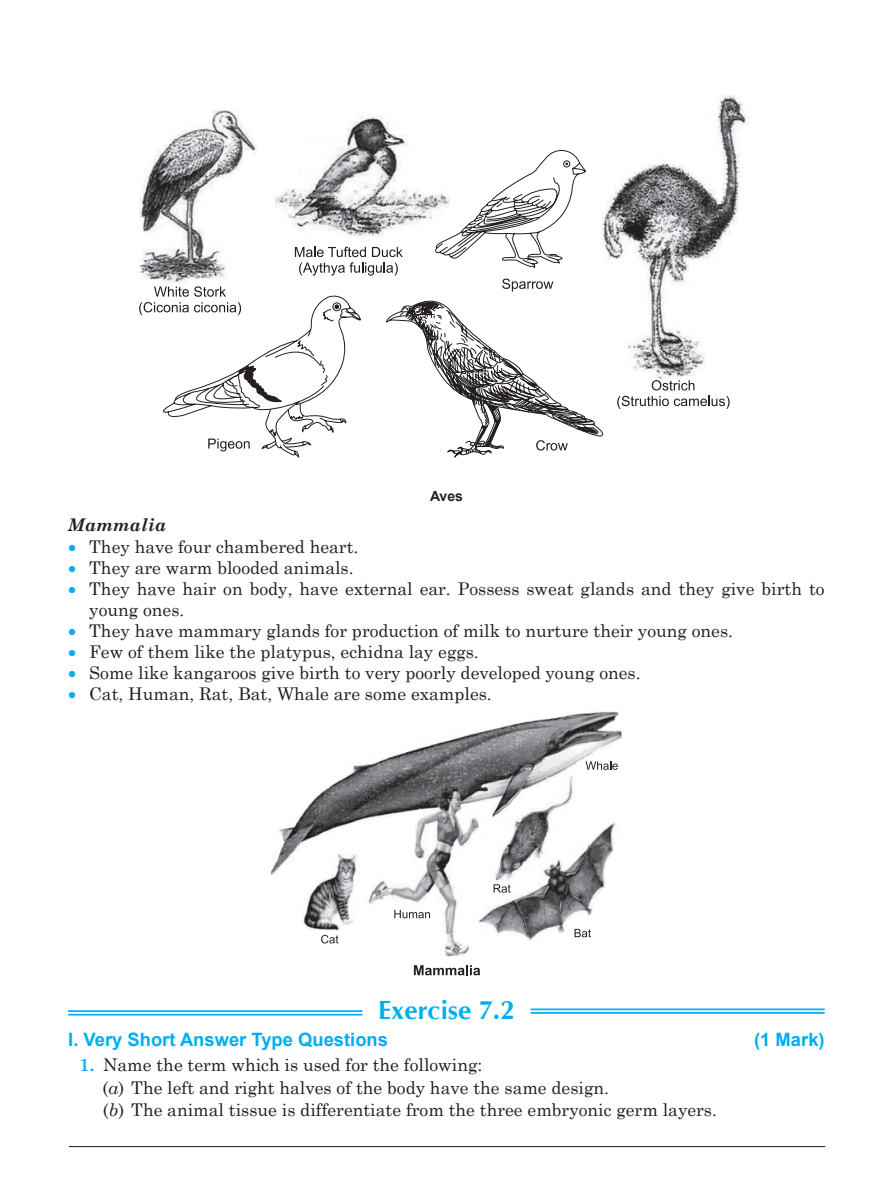
<style>
.page{position:relative;width:893px;height:1203px;background:#fff}
.page>*{position:absolute;margin:0;border:0;box-sizing:border-box;transform-origin:0 0}
.t1{font:700 26.25px "CG Omega";color:#00aeef}
.t2{font:700 18.38px "Arial";color:#00aeef}
.t3{font:17.5px/22.6px "Century Schoolbook";color:#231f20}
.t4{font:italic 700 17.5px "Century Schoolbook";color:#231f20}
.t5{font:700 14px "Arial";color:#231f20}
.s1{color:#00aeef}
.s2{font-weight:700;color:#00aeef}
.s3{font-style:italic}
</style>
<div class="page">
<hr style="left:69px;top:1145px;width:756px;height:1px;background:#231f20">
<hr style="left:530px;top:1008px;width:294px;height:2px;background:#00aeef">
<hr style="left:530px;top:1011px;width:294px;height:2px;background:#00aeef">
<hr style="left:68px;top:1010px;width:294px;height:1px;background:#00aeef">
<hr style="left:68px;top:1013px;width:294px;height:2px;background:#00aeef">
<img style="left:602px;top:96px;width:147px;height:283px">
<img style="left:140px;top:110px;width:117px;height:173px">
<svg style="left:651px;top:380px;width:43px;height:10px"></svg>
<svg style="left:617px;top:396px;width:112px;height:13px"></svg>
<img style="left:343px;top:116px;width:64px;height:32px">
<svg style="left:139px;top:286px;width:121px;height:165px"></svg>
<svg style="left:260px;top:148px;width:326px;height:310px"></svg>
<svg style="left:385px;top:298px;width:219px;height:160px"></svg>
<img style="left:272px;top:711px;width:349px;height:245px">
<svg style="left:585px;top:761px;width:33px;height:8px"></svg>
<svg style="left:394px;top:909px;width:36px;height:9px"></svg>
<svg style="left:321px;top:934px;width:17px;height:9px"></svg>
<svg style="left:493px;top:884px;width:17px;height:8px"></svg>
<svg style="left:574px;top:928px;width:17px;height:9px"></svg>
<svg style="left:414px;top:965px;width:66px;height:10px"></svg>
<p class="t5" style="left:430px;top:486px;width:34px">Aves</p>
<p class="t4" style="left:68px;top:511px;width:100px">Mammalia</p>
<p class="t3" style="left:68px;top:534px;width:291px"><span class="s1">∑</span> They have four chambered heart.</p>
<p class="t3" style="left:68px;top:555px;width:287px"><span class="s1">∑</span> They are warm blooded animals.</p>
<p class="t3" style="left:68px;top:576px;width:757px"><span class="s1">∑</span> They have hair on body, have external ear. Possess sweat glands and they give birth to</p>
<p class="t3" style="left:89px;top:597px;width:96px">young ones.</p>
<p class="t3" style="left:68px;top:618px;width:666px"><span class="s1">∑</span> They have mammary glands for production of milk to nurture their young ones.</p>
<p class="t3" style="left:68px;top:639px;width:412px"><span class="s1">∑</span> Few of them like the platypus, echidna lay eggs.</p>
<p class="t3" style="left:68px;top:660px;width:573px"><span class="s1">∑</span> Some like kangaroos give birth to very poorly developed young ones.</p>
<p class="t3" style="left:68px;top:681px;width:425px"><span class="s1">∑</span> Cat, Human, Rat, Bat, Whale are some examples.</p>
<h1 class="t1" style="left:378px;top:993px;width:138px">Exercise 7.2</h1>
<p class="t2" style="left:68px;top:1026px;width:321px">I. Very Short Answer Type Questions</p>
<p class="t2" style="left:754px;top:1026px;width:72px">(1 Mark)</p>
<p class="t3" style="left:103px;top:1052px;width:616px;text-indent:-23px"><span class="s2">1.</span> Name the term which is used for the following:<br>(<span class="s3">a</span>) The left and right halves of the body have the same design.<br>(<span class="s3">b</span>) The animal tissue is differentiate from the three embryonic germ layers.</p>
</div>
